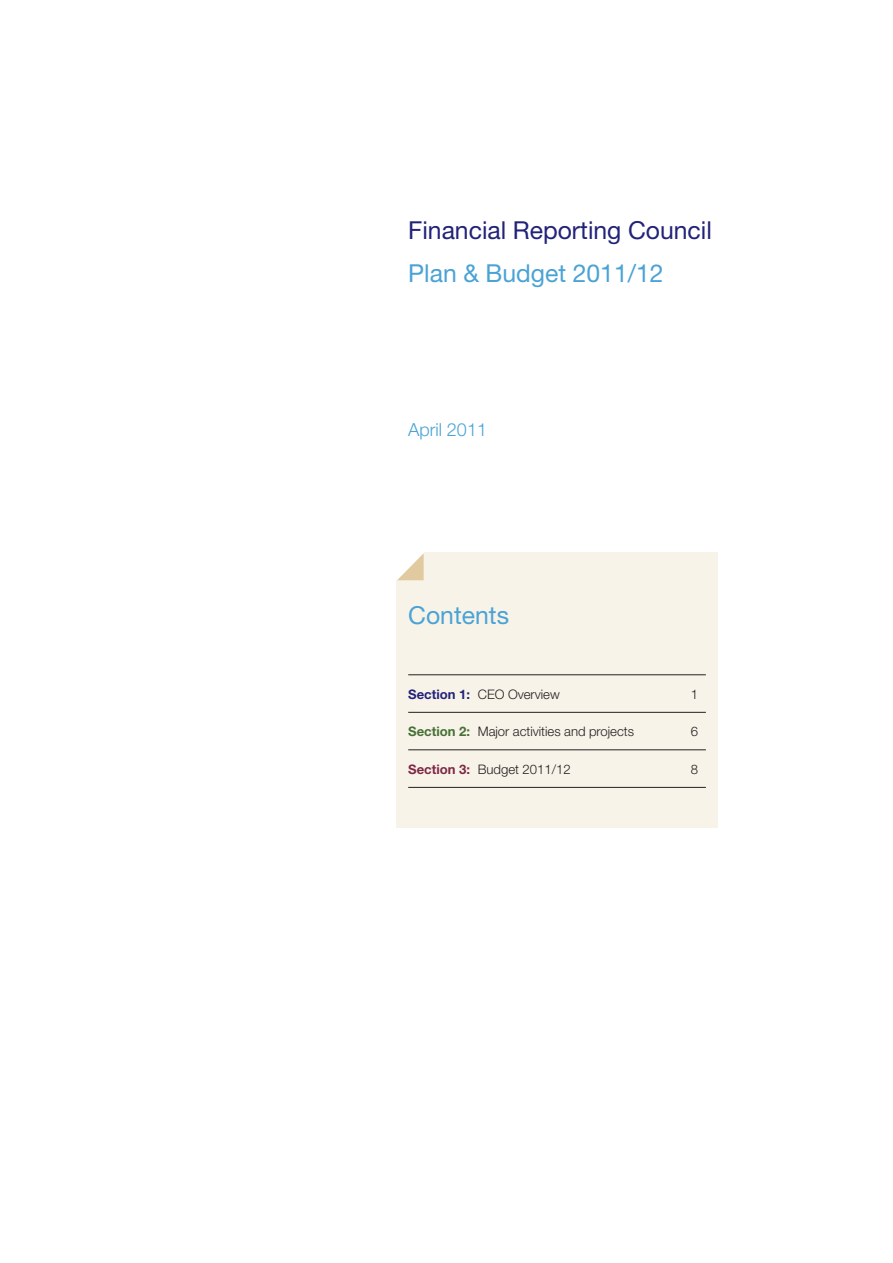
<style>
.page{position:relative;width:893px;height:1263px;background:#fff}
.page>*{position:absolute;margin:0;border:0;box-sizing:border-box;transform-origin:0 0}
.t1{font:24.75px/31.5px "Helvetica Neue";color:#222378}
.t2{font:24.75px "Helvetica Neue";color:#4aa3d5}
.t3{font:300 18px "Helvetica Neue";color:#4aa3d5}
.t4{font:300 13.2px "Helvetica Neue";color:#231f20}
.s1{font-weight:700;color:#222378}
.s2{font-weight:700;color:#467035}
.s3{font-weight:700;color:#7e2846}
</style>
<div class="page">
<div style="left:396px;top:552px;width:321px;height:276px;background:#f8f3e9"></div>
<div style="left:387px;top:543px;width:37px;height:37px;background:#fff"></div>
<svg style="left:397px;top:553px;width:27px;height:27px"></svg>
<hr style="left:408px;top:674px;width:298px;height:1px;background:#231f20">
<hr style="left:408px;top:712px;width:298px;height:1px;background:#231f20">
<hr style="left:408px;top:749px;width:298px;height:1px;background:#231f20">
<hr style="left:408px;top:787px;width:298px;height:1px;background:#231f20">
<h1 class="t1" style="left:408px;top:211px;width:215px">Financial Reporting<br>Council</h1>
<h1 class="t1" style="left:408px;top:214px;width:305px">Financial Reporting Council</h1>
<h1 class="t2" style="left:408px;top:258px;width:257px">Plan &amp; Budget 2011/12</h1>
<h2 class="t3" style="left:408px;top:419px;width:80px">April 2011</h2>
<h1 class="t2" style="left:408px;top:600px;width:102px">Contents</h1>
<p class="t4" style="left:408px;top:686px;width:153px"><span class="s1">Section 1:</span> CEO Overview</p>
<p class="t4" style="left:691px;top:686px;width:9px">1</p>
<p class="t4" style="left:408px;top:723px;width:227px"><span class="s2">Section 2:</span> Major activities and projects</p>
<p class="t4" style="left:691px;top:723px;width:9px">6</p>
<p class="t4" style="left:408px;top:761px;width:164px"><span class="s3">Section 3:</span> Budget 2011/12</p>
<p class="t4" style="left:691px;top:761px;width:9px">8</p>
</div>
